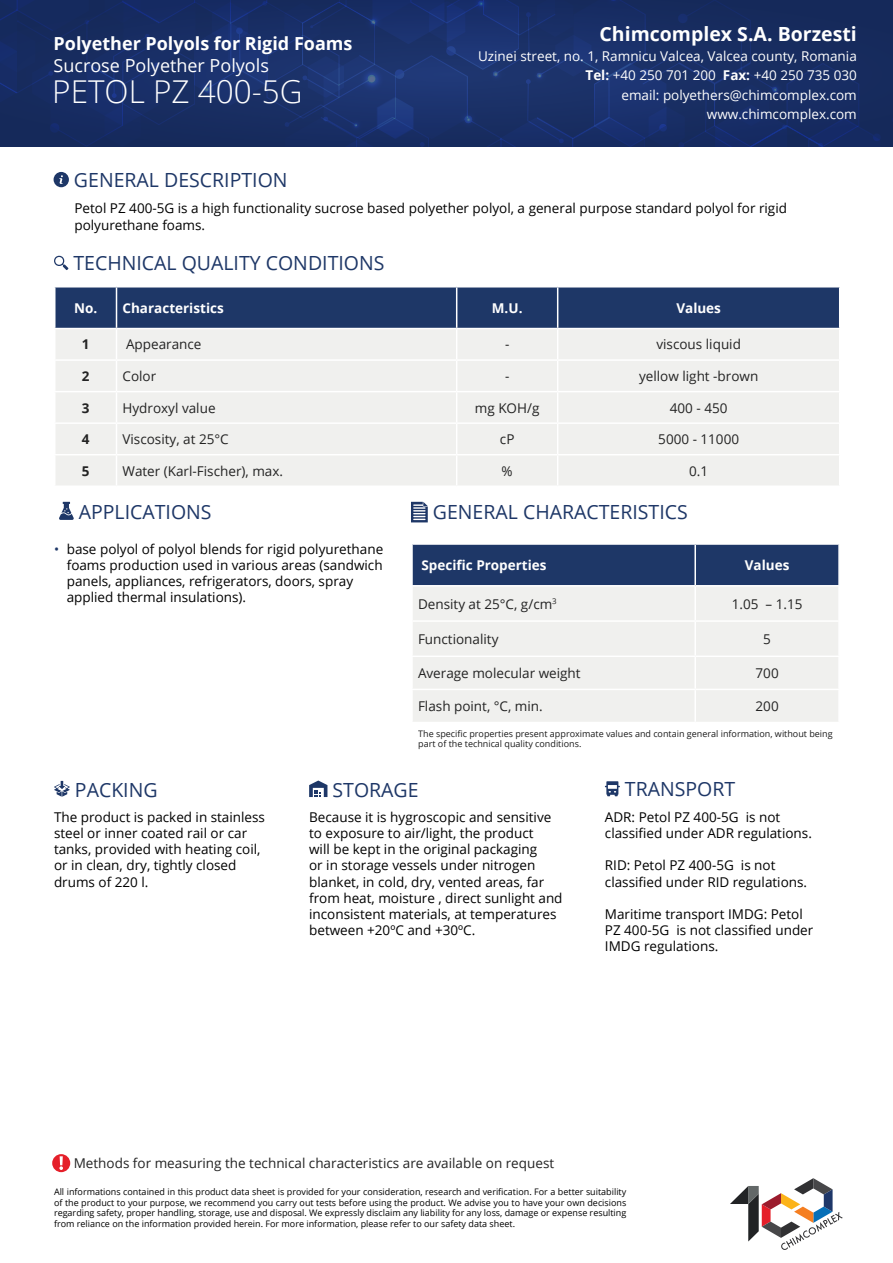
<style>
.page{position:relative;width:893px;height:1263px;background:#fff}
.page>*{position:absolute;margin:0;border:0;box-sizing:border-box;transform-origin:0 0}
.t1{font:300 31.5px "Open Sans";color:#fff}
.t2{font:19.5px "Open Sans";color:#1e3767}
.t3{font:700 19.5px "Open Sans";color:#fff}
.t4{font:700 18px "Open Sans";color:#fff}
.t5{font:18px "Open Sans";color:#fff}
.t6{font:13.5px/16.2px "Open Sans";color:#000}
.t7{font:13.5px "Open Sans";color:#232323}
.t8{font:13.5px/19.5px "Open Sans";color:#fff;text-align:right}
.t9{font:700 13.5px "Open Sans";color:#fff}
.t10{font:700 13.5px "Open Sans";letter-spacing:-.02em;color:#231f20}
.t11{font:700 13.5px "Open Sans";color:#232323}
.t12{font:9px/10.8px "Open Sans";color:#000}
.s1{font-weight:700}
.s2{color:#1e3767}
</style>
<div class="page">
<svg style="left:0;top:0;width:893px;height:146px;background:#182e66"></svg>
<svg style="left:730px;top:1178px;width:113px;height:72px"></svg>
<svg style="left:54px;top:172px;width:15px;height:15px"></svg>
<svg style="left:54px;top:781px;width:16px;height:16px"></svg>
<svg style="left:309px;top:780px;width:18px;height:17px"></svg>
<svg style="left:605px;top:781px;width:15px;height:15px"></svg>
<svg style="left:54px;top:255px;width:14px;height:15px"></svg>
<div style="left:56px;top:287px;width:783px;height:41px;background:#1e3767"></div>
<div style="left:56px;top:329px;width:783px;height:156px;background:#f0f0ee"></div>
<hr style="left:116px;top:424px;width:1px;height:30px;background:#fff">
<hr style="left:456px;top:424px;width:1px;height:30px;background:#fff">
<hr style="left:557px;top:424px;width:1px;height:30px;background:#fff">
<hr style="left:54px;top:454px;width:63px;height:1px;background:#fff">
<hr style="left:117px;top:454px;width:340px;height:1px;background:#fff">
<hr style="left:116px;top:455px;width:1px;height:30px;background:#fff">
<hr style="left:457px;top:454px;width:101px;height:1px;background:#fff">
<hr style="left:456px;top:455px;width:1px;height:30px;background:#fff">
<hr style="left:558px;top:454px;width:282px;height:1px;background:#fff">
<hr style="left:557px;top:455px;width:1px;height:30px;background:#fff">
<hr style="left:116px;top:329px;width:1px;height:30px;background:#fff">
<hr style="left:456px;top:329px;width:1px;height:30px;background:#fff">
<hr style="left:557px;top:329px;width:1px;height:30px;background:#fff">
<hr style="left:54px;top:359px;width:63px;height:2px;background:#fff">
<hr style="left:117px;top:359px;width:340px;height:2px;background:#fff">
<hr style="left:116px;top:361px;width:1px;height:30px;background:#fff">
<hr style="left:457px;top:359px;width:101px;height:2px;background:#fff">
<hr style="left:456px;top:361px;width:1px;height:30px;background:#fff">
<hr style="left:558px;top:359px;width:282px;height:2px;background:#fff">
<hr style="left:557px;top:361px;width:1px;height:30px;background:#fff">
<hr style="left:54px;top:391px;width:63px;height:1px;background:#fff">
<hr style="left:117px;top:391px;width:340px;height:1px;background:#fff">
<hr style="left:116px;top:392px;width:1px;height:30px;background:#fff">
<hr style="left:457px;top:391px;width:101px;height:1px;background:#fff">
<hr style="left:456px;top:392px;width:1px;height:30px;background:#fff">
<hr style="left:558px;top:391px;width:282px;height:1px;background:#fff">
<hr style="left:557px;top:392px;width:1px;height:30px;background:#fff">
<hr style="left:54px;top:422px;width:63px;height:2px;background:#fff">
<hr style="left:117px;top:422px;width:340px;height:2px;background:#fff">
<hr style="left:457px;top:422px;width:101px;height:2px;background:#fff">
<hr style="left:558px;top:422px;width:282px;height:2px;background:#fff">
<hr style="left:116px;top:287px;width:1px;height:41px;background:#fff">
<hr style="left:456px;top:287px;width:1px;height:41px;background:#fff">
<hr style="left:557px;top:287px;width:1px;height:41px;background:#fff">
<div style="left:413px;top:545px;width:425px;height:40px;background:#1e3767"></div>
<div style="left:413px;top:587px;width:425px;height:135px;background:#f0f0ee"></div>
<hr style="left:694px;top:586px;width:2px;height:34px;background:#fff">
<hr style="left:411px;top:620px;width:284px;height:2px;background:#fff">
<hr style="left:695px;top:620px;width:145px;height:2px;background:#fff">
<hr style="left:694px;top:622px;width:2px;height:33px;background:#fff">
<hr style="left:411px;top:655px;width:284px;height:2px;background:#fff">
<hr style="left:695px;top:655px;width:145px;height:2px;background:#fff">
<hr style="left:694px;top:657px;width:2px;height:32px;background:#fff">
<hr style="left:411px;top:689px;width:284px;height:1px;background:#fff">
<hr style="left:695px;top:689px;width:145px;height:1px;background:#fff">
<hr style="left:694px;top:690px;width:2px;height:32px;background:#fff">
<hr style="left:694px;top:545px;width:2px;height:40px;background:#fff">
<svg style="left:59px;top:502px;width:15px;height:18px"></svg>
<svg style="left:411px;top:502px;width:17px;height:20px"></svg>
<svg style="left:52px;top:1154px;width:18px;height:18px"></svg>
<h3 class="t4" style="left:54px;top:31px;width:300px">Polyether Polyols for Rigid Foams</h3>
<h3 class="t5" style="left:54px;top:53px;width:217px">Sucrose Polyether Polyols</h3>
<h1 class="t1" style="left:52px;top:70px;width:252px">PETOL PZ 400-5G</h1>
<h2 class="t2" style="left:74px;top:167px;width:215px">GENERAL DESCRIPTION</h2>
<h2 class="t3" style="left:599px;top:21px;width:259px">Chimcomplex S.A. Borzesti</h2>
<p class="t8" style="left:478px;top:46px;width:380px">Uzinei street, no. 1, Ramnicu Valcea, Valcea county, Romania <span class="s1">Tel:</span> +40 250 701 200 <span class="s1">Fax:</span> +40 250 735 030<br>email: polyethers@chimcomplex.com www.chimcomplex.com</p>
<p class="t6" style="left:74px;top:200px;width:714px">Petol PZ 400-5G is a high functionality sucrose based polyether polyol, a general purpose standard polyol for rigid polyurethane foams.</p>
<h2 class="t2" style="left:73px;top:250px;width:313px">TECHNICAL QUALITY CONDITIONS</h2>
<p class="t9" style="left:74px;top:298px;width:151px">No. Characteristics</p>
<p class="t9" style="left:492px;top:298px;width:32px">M.U.</p>
<p class="t9" style="left:676px;top:298px;width:46px">Values</p>
<p class="t11" style="left:82px;top:335px;width:9px">1</p>
<p class="t7" style="left:126px;top:335px;width:77px">Appearance</p>
<p class="t7" style="left:505px;top:335px;width:6px">-</p>
<p class="t7" style="left:656px;top:335px;width:86px">viscous liquid</p>
<p class="t11" style="left:82px;top:367px;width:9px">2</p>
<p class="t7" style="left:123px;top:367px;width:35px">Color</p>
<p class="t7" style="left:505px;top:367px;width:6px">-</p>
<p class="t7" style="left:639px;top:367px;width:121px">yellow light -brown</p>
<p class="t11" style="left:82px;top:398px;width:9px">3</p>
<p class="t7" style="left:123px;top:398px;width:95px">Hydroxyl value</p>
<p class="t7" style="left:475px;top:398px;width:66px">mg KOH/g</p>
<p class="t7" style="left:670px;top:398px;width:59px">400 - 450</p>
<p class="t11" style="left:82px;top:430px;width:9px">4</p>
<p class="t7" style="left:123px;top:430px;width:108px">Viscosity, at 25°C</p>
<p class="t7" style="left:500px;top:430px;width:16px">cP</p>
<p class="t7" style="left:658px;top:430px;width:82px">5000 - 11000</p>
<p class="t11" style="left:82px;top:461px;width:9px">5</p>
<p class="t7" style="left:122px;top:461px;width:162px">Water (Karl-Fischer), max.</p>
<p class="t7" style="left:502px;top:461px;width:13px">%</p>
<p class="t7" style="left:689px;top:461px;width:21px">0.1</p>
<h2 class="t2" style="left:79px;top:498px;width:134px">APPLICATIONS</h2>
<h2 class="t2" style="left:433px;top:499px;width:256px">GENERAL CHARACTERISTICS</h2>
<p class="t6" style="left:67px;top:540px;width:318px;text-indent:-13px"><span class="s2">•</span> base polyol of polyol blends for rigid polyurethane foams production used in various areas (sandwich panels, appliances, refrigerators, doors, spray applied thermal insulations).</p>
<p class="t9" style="left:421px;top:556px;width:127px">Specific Properties</p>
<p class="t9" style="left:745px;top:556px;width:46px">Values</p>
<p class="t7" style="left:418px;top:594px;width:140px">Density at 25°C, g/cm<sup>3</sup></p>
<p class="t7" style="left:732px;top:594px;width:72px">1.05 – 1.15</p>
<p class="t7" style="left:418px;top:630px;width:82px">Functionality</p>
<p class="t7" style="left:763px;top:630px;width:9px">5</p>
<p class="t7" style="left:418px;top:664px;width:164px">Average molecular weight</p>
<p class="t7" style="left:756px;top:664px;width:25px">700</p>
<p class="t7" style="left:418px;top:697px;width:126px">Flash point, °C, min.</p>
<p class="t7" style="left:756px;top:697px;width:25px">200</p>
<p class="t12" style="left:418px;top:728px;width:416px">The specific properties present approximate values and contain general information, without being part of the technical quality conditions.</p>
<h2 class="t2" style="left:75px;top:776px;width:84px">PACKING</h2>
<h2 class="t2" style="left:333px;top:777px;width:88px">STORAGE</h2>
<h2 class="t2" style="left:625px;top:776px;width:112px">TRANSPORT</h2>
<p class="t6" style="left:54px;top:808px;width:213px">The product is packed in stainless steel or inner coated rail or car tanks, provided with heating coil, or in clean, dry, tightly closed drums of 220 l.</p>
<p class="t6" style="left:309px;top:808px;width:255px">Because it is hygroscopic and sensitive to exposure to air/light, the product<br>will be kept in the original packaging<br>or in storage vessels under nitrogen blanket, in cold, dry, vented areas, far from heat, moisture , direct sunlight and inconsistent materials, at temperatures between +20ºC and +30ºC.</p>
<p class="t6" style="left:605px;top:808px;width:209px">ADR: Petol PZ 400-5G is not classified under ADR regulations.</p>
<p class="t6" style="left:605px;top:857px;width:204px">RID: Petol PZ 400-5G is not classified under RID regulations.</p>
<p class="t6" style="left:605px;top:906px;width:210px">Maritime transport IMDG: Petol<br>PZ 400-5G is not classified under<br>IMDG regulations.</p>
<p class="t7" style="left:74px;top:1154px;width:482px">Methods for measuring the technical characteristics are available on request</p>
<p class="t12" style="left:54px;top:1186px;width:574px;text-align:justify">All informations contained in this product data sheet is provided for your consideration, research and verification. For a better suitability of the product to your purpose, we recommend you carry out tests before using the product. We advise you to have your own decisions regarding safety, proper handling, storage, use and disposal. We expressly disclaim any liability for any loss, damage or expense resulting from reliance on the information provided herein. For more information, please refer to our safety data sheet.</p>
<p class="t10" style="left:59px;top:1211px;width:158px">www.chimcomplex.com</p>
</div>
